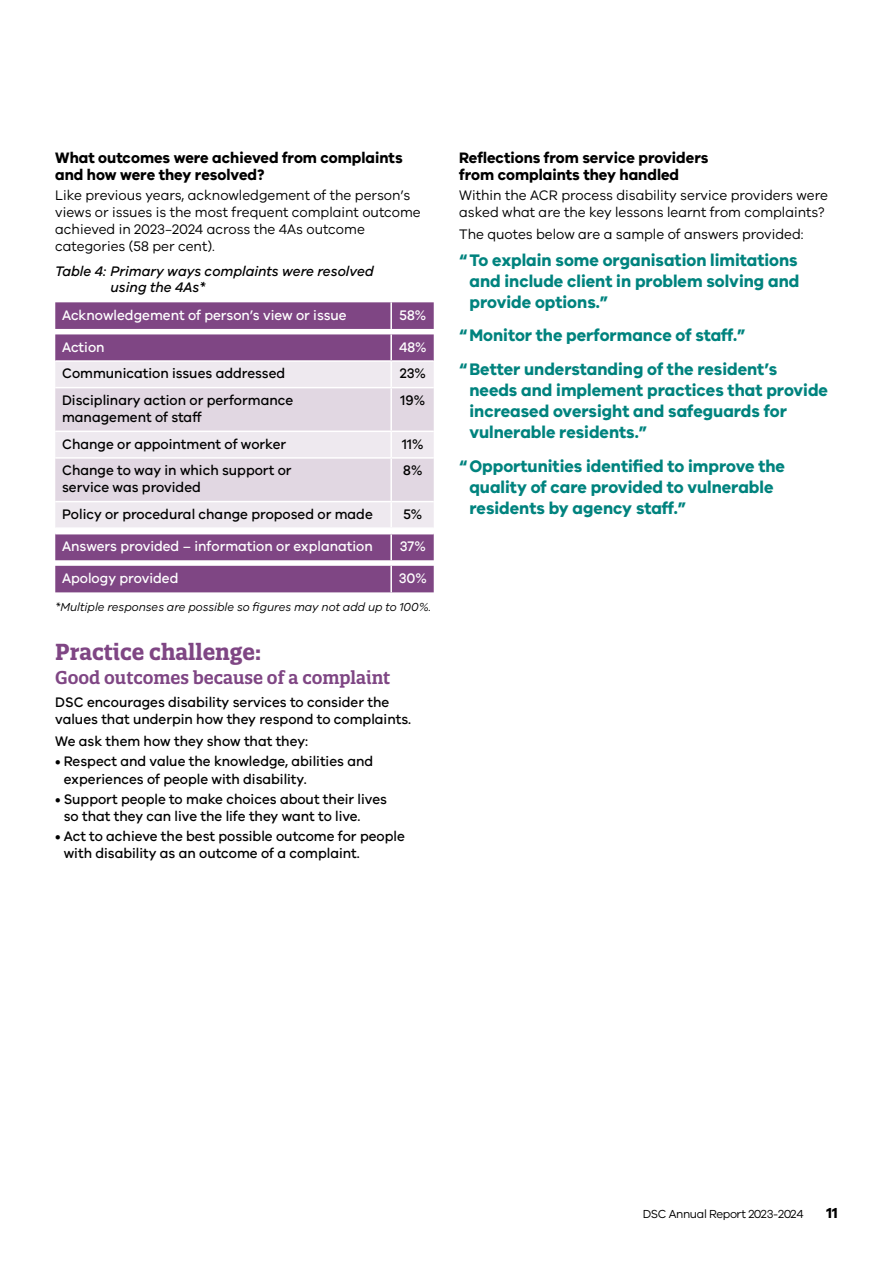
<style>
.page{position:relative;width:893px;height:1263px;background:#fff}
.page>*{position:absolute;margin:0;border:0;box-sizing:border-box;transform-origin:0 0}
.H4_Practice_challenge{font:700 22.5px "Quatro Slab";color:#7f4684;scale:.95 1}
.H4_Sub_head_2{font:600 18px "Quatro Slab";color:#7f4684;scale:.95 1}
.body_copy{font:700 17.25px/21px "VIC";color:#00837e;scale:.95 1}
.H4_Sub_head_2-2{font:700 15.6px/17.1px "VIC";color:#000;scale:.95 1}
.t1{font:700 15px "VIC";color:#000}
.body_copy-2{font:500 14.25px/17.1px "VIC";color:#000;scale:.95 1}
.body_copy-3{font:14.25px/17.1px "VIC";color:#000;scale:.95 1}
.body_copy-4{font:500 14.25px "VIC";color:#fff;scale:.95 1}
.Figure_1{font:italic 500 14.25px/16.5px "VIC";color:#000;scale:.95 1}
.body_copy-5{font:italic 12px "VIC";color:#000;scale:.95 1}
.t2{font:12px "VIC";letter-spacing:-.03em;color:#000}
</style>
<div class="page">
<svg style="left:55px;top:302px;width:379px;height:290px;background:#905e94"></svg>
<div style="left:55px;top:362px;width:379px;height:165px;background:#eee9ef"></div>
<svg style="left:55px;top:388px;width:379px;height:113px;background:#e4dbe5"></svg>
<hr style="left:390px;top:302px;width:2px;height:27px;background:#fff">
<hr style="left:390px;top:334px;width:2px;height:26px;background:#fff">
<hr style="left:55px;top:360px;width:336px;height:2px;background:#fff">
<hr style="left:391px;top:360px;width:43px;height:2px;background:#fff">
<hr style="left:390px;top:362px;width:2px;height:25px;background:#fff">
<hr style="left:55px;top:387px;width:336px;height:1px;background:#fff">
<hr style="left:391px;top:387px;width:43px;height:1px;background:#fff">
<hr style="left:390px;top:388px;width:2px;height:43px;background:#fff">
<hr style="left:55px;top:431px;width:336px;height:1px;background:#fff">
<hr style="left:391px;top:431px;width:43px;height:1px;background:#fff">
<hr style="left:390px;top:432px;width:2px;height:25px;background:#fff">
<hr style="left:55px;top:457px;width:336px;height:2px;background:#fff">
<hr style="left:391px;top:457px;width:43px;height:2px;background:#fff">
<hr style="left:390px;top:459px;width:2px;height:42px;background:#fff">
<hr style="left:55px;top:501px;width:336px;height:1px;background:#fff">
<hr style="left:391px;top:501px;width:43px;height:1px;background:#fff">
<hr style="left:390px;top:502px;width:2px;height:25px;background:#fff">
<hr style="left:55px;top:527px;width:336px;height:2px;background:#fff">
<hr style="left:391px;top:527px;width:43px;height:2px;background:#fff">
<hr style="left:55px;top:533px;width:336px;height:1px;background:#fff">
<hr style="left:391px;top:533px;width:43px;height:1px;background:#fff">
<hr style="left:390px;top:534px;width:2px;height:26px;background:#fff">
<hr style="left:390px;top:566px;width:2px;height:26px;background:#fff">
<h4 class="H4_Sub_head_2-2" style="left:55px;top:149px;width:367px">What outcomes were achieved from complaints and how were they resolved?</h4>
<p class="body_copy-3" style="left:55px;top:186px;width:386px">Like previous years, acknowledgement of the person s’ views or issues is the most frequent complaint outcome achieved in 2023–2024 across the 4As outcome categories (58 per cent .(</p>
<p class="Figure_1" style="left:111px;top:262px;width:278px;text-indent:-55px">Table 4: Primary ways complaints were resolved using the 4As*</p>
<p class="body_copy-4" style="left:399px;top:306px;width:30px">58%</p>
<p class="body_copy-4" style="left:62px;top:306px;width:301px">Acknowledgement of person s’ view or issue</p>
<p class="body_copy-4" style="left:62px;top:338px;width:46px">Action</p>
<p class="body_copy-4" style="left:399px;top:338px;width:30px">48%</p>
<p class="body_copy-2" style="left:62px;top:364px;width:236px">Communication issues addressed</p>
<p class="body_copy-2" style="left:62px;top:391px;width:245px">Disciplinary action or performance management of staff</p>
<p class="body_copy-2" style="left:401px;top:391px;width:27px">19%</p>
<p class="body_copy-2" style="left:402px;top:435px;width:24px">11%</p>
<p class="body_copy-2" style="left:400px;top:364px;width:29px">23%</p>
<p class="body_copy-2" style="left:62px;top:435px;width:237px">Change or appointment of worker</p>
<p class="body_copy-2" style="left:62px;top:461px;width:243px">Change to way in which support or service was provided</p>
<p class="body_copy-2" style="left:403px;top:461px;width:22px">8%</p>
<p class="body_copy-2" style="left:403px;top:505px;width:21px">5%</p>
<p class="body_copy-2" style="left:62px;top:505px;width:329px">Policy or procedural change proposed or made</p>
<p class="body_copy-4" style="left:62px;top:538px;width:329px">Answers provided – information or explanation</p>
<p class="body_copy-4" style="left:400px;top:538px;width:29px">37%</p>
<p class="body_copy-4" style="left:62px;top:570px;width:124px">Apology provided</p>
<p class="body_copy-5" style="left:55px;top:600px;width:397px">*Multiple responses are possible so figures may not add up to 100%.</p>
<h4 class="H4_Practice_challenge" style="left:55px;top:638px;width:218px">Practice challenge:</h4>
<h4 class="H4_Sub_head_2" style="left:55px;top:666px;width:354px">Good outcomes because of a complaint</h4>
<p class="body_copy-2" style="left:55px;top:693px;width:376px">DSC encourages disability services to consider the values that underpin how they respond to complaints.</p>
<p class="body_copy-2" style="left:55px;top:733px;width:268px">We ask them how they show that they:</p>
<p class="body_copy-2" style="left:64px;top:753px;width:327px;text-indent:-9px">• Respect and value the knowledge, abilities and experiences of people with disability.</p>
<p class="body_copy-2" style="left:64px;top:790px;width:342px;text-indent:-9px">• Support people to make choices about their lives so that they can live the life they want to live.</p>
<p class="body_copy-2" style="left:64px;top:827px;width:360px;text-indent:-9px">• Act to achieve the best possible outcome for people with disability as an outcome of a complaint.</p>
<p class="body_copy-4" style="left:399px;top:570px;width:31px">30%</p>
<h4 class="H4_Sub_head_2-2" style="left:459px;top:149px;width:264px">Reflections from service providers from complaints they handled</h4>
<p class="body_copy-3" style="left:459px;top:186px;width:390px">Within the ACR process disability service providers were asked what are the key lessons learnt from complaints?</p>
<p class="body_copy-3" style="left:459px;top:226px;width:364px">The quotes below are a sample of answers provided:</p>
<p class="body_copy" style="left:469px;top:249px;width:349px;text-align:justify;text-indent:-10px">“To explain some organisation limitations and include client in problem solving and provide options “.</p>
<p class="body_copy" style="left:459px;top:324px;width:303px">“Monitor the performance of staff “.</p>
<p class="body_copy" style="left:469px;top:358px;width:379px;text-indent:-10px">“Better understanding of the resident s’ needs and implement practices that provide increased oversight and safeguards for vulnerable residents “.</p>
<p class="body_copy" style="left:469px;top:455px;width:334px;text-indent:-10px">“Opportunities identified to improve the quality of care provided to vulnerable residents by agency staff “.</p>
<p class="t2" style="left:643px;top:1207px;width:162px">DSC Annual Report 2023-2024</p>
<p class="t1" style="left:826px;top:1204px;width:13px">11</p>
</div>
